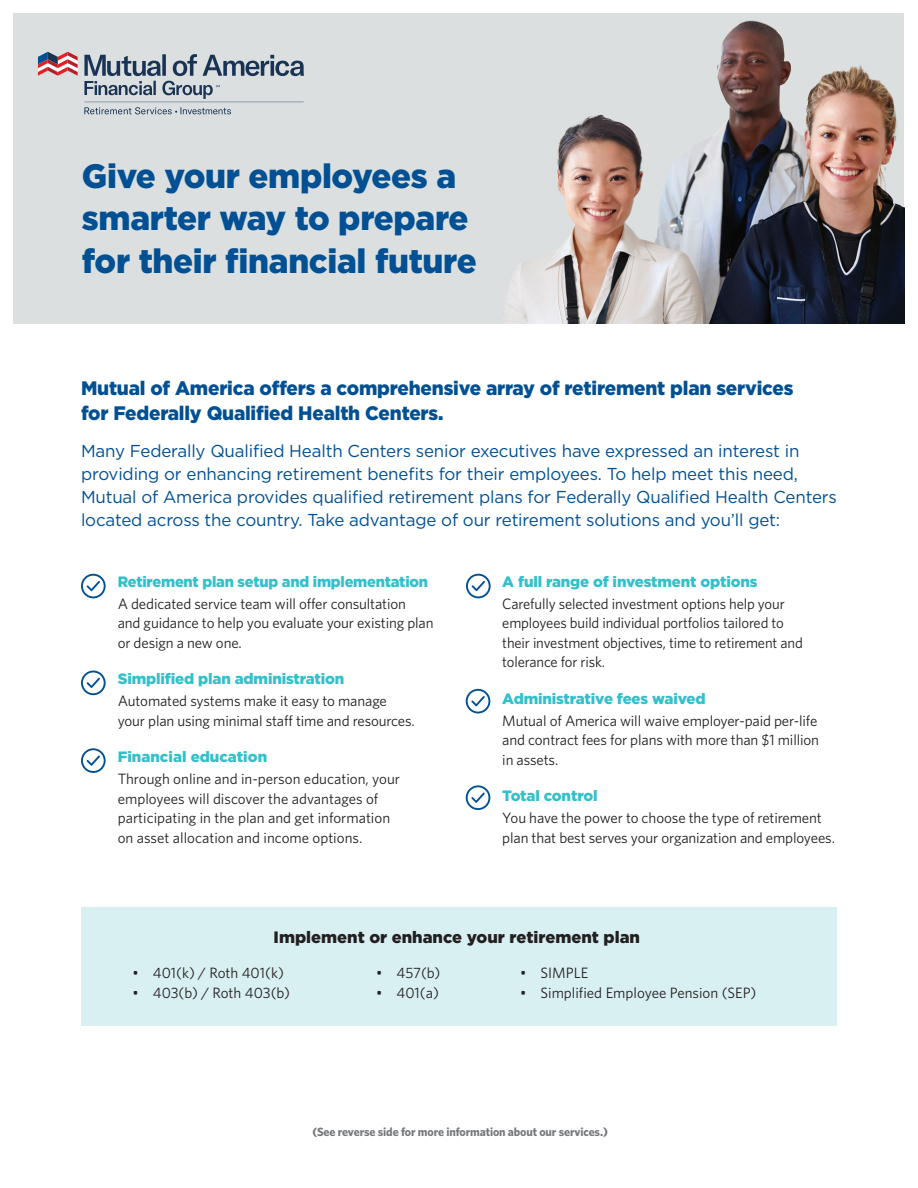
<style>
.page{position:relative;width:918px;height:1188px;background:#fff}
.page>*{position:absolute;margin:0;border:0;box-sizing:border-box;transform-origin:0 0}
.t1{font:900 33.75px/42.8px "Gotham";letter-spacing:-.01em;color:#015093}
.t2{font:900 19.5px/24.8px "Gotham";letter-spacing:-.01em;color:#015093}
.t3{font:17.25px/23.2px "Gotham";letter-spacing:-.01em;color:#015093}
.t4{font:900 16.5px "Gotham";color:#231f20}
.t5{font:15px/19.5px "Whitney";letter-spacing:-.01em;color:#231f20}
.t6{font:900 15px "Gotham";letter-spacing:-.01em;color:#32c0cb}
.t7{font:700 12px "Whitney";letter-spacing:-.01em;color:#76787b}
</style>
<div class="page">
<div style="left:14px;top:14px;width:890px;height:310px;background:#dbdfdf"></div>
<div style="left:81px;top:907px;width:756px;height:119px;background:#d9f0f2"></div>
<svg style="left:466px;top:574px;width:25px;height:24px"></svg>
<svg style="left:466px;top:689px;width:24px;height:24px"></svg>
<svg style="left:466px;top:785px;width:24px;height:25px"></svg>
<svg style="left:81px;top:748px;width:25px;height:25px"></svg>
<svg style="left:81px;top:671px;width:25px;height:24px"></svg>
<svg style="left:81px;top:574px;width:25px;height:24px"></svg>
<img style="left:503px;top:20px;width:401px;height:304px">
<svg style="left:84px;top:54px;width:220px;height:60px"></svg>
<svg style="left:38px;top:52px;width:40px;height:24px"></svg>
<h1 class="t1" style="left:82px;top:154px;width:396px">Give your employees a smarter way to prepare for their financial future</h1>
<h2 class="t2" style="left:81px;top:376px;width:714px">Mutual of America offers a comprehensive array of retirement plan services for Federally Qualified Health Centers.</h2>
<p class="t3" style="left:81px;top:439px;width:758px">Many Federally Qualified Health Centers senior executives have expressed an interest in providing or enhancing retirement benefits for their employees. To help meet this need, Mutual of America provides qualified retirement plans for Federally Qualified Health Centers located across the country. Take advantage of our retirement solutions and you’ll get:</p>
<p class="t6" style="left:118px;top:571px;width:312px">Retirement plan setup and implementation</p>
<p class="t5" style="left:118px;top:594px;width:317px">A dedicated service team will offer consultation<br>and guidance to help you evaluate your existing plan or design a new one.</p>
<p class="t6" style="left:118px;top:669px;width:228px">Simplified plan administration</p>
<p class="t5" style="left:118px;top:691px;width:299px">Automated systems make it easy to manage your plan using minimal staff time and resources.</p>
<p class="t6" style="left:118px;top:747px;width:151px">Financial education</p>
<p class="t5" style="left:118px;top:769px;width:284px">Through online and in-person education, your employees will discover the advantages of participating in the plan and get information on asset allocation and income options.</p>
<p class="t6" style="left:502px;top:571px;width:257px">A full range of investment options</p>
<p class="t5" style="left:502px;top:594px;width:302px">Carefully selected investment options help your employees build individual portfolios tailored to their investment objectives, time to retirement and tolerance for risk.</p>
<p class="t6" style="left:502px;top:688px;width:205px">Administrative fees waived</p>
<p class="t5" style="left:502px;top:711px;width:318px;text-align:justify">Mutual of America will waive employer-paid per-life and contract fees for plans with more than $1 million in assets.</p>
<p class="t6" style="left:502px;top:786px;width:97px">Total control</p>
<p class="t5" style="left:502px;top:808px;width:334px">You have the power to choose the type of retirement plan that best serves your organization and employees.</p>
<p class="t4" style="left:274px;top:926px;width:368px">Implement or enhance your retirement plan</p>
<p class="t5" style="left:133px;top:962px;width:153px">• 401(k) / Roth 401(k)</p>
<p class="t5" style="left:133px;top:982px;width:159px">• 403(b) / Roth 403(b)</p>
<p class="t5" style="left:376px;top:962px;width:66px">• 457(b)</p>
<p class="t5" style="left:376px;top:982px;width:64px">• 401(a)</p>
<p class="t5" style="left:520px;top:963px;width:70px">• SIMPLE</p>
<p class="t5" style="left:520px;top:983px;width:238px">• Simplified Employee Pension (SEP)</p>
<p class="t7" style="left:312px;top:1124px;width:297px">(See reverse side for more information about our services.)</p>
</div>
